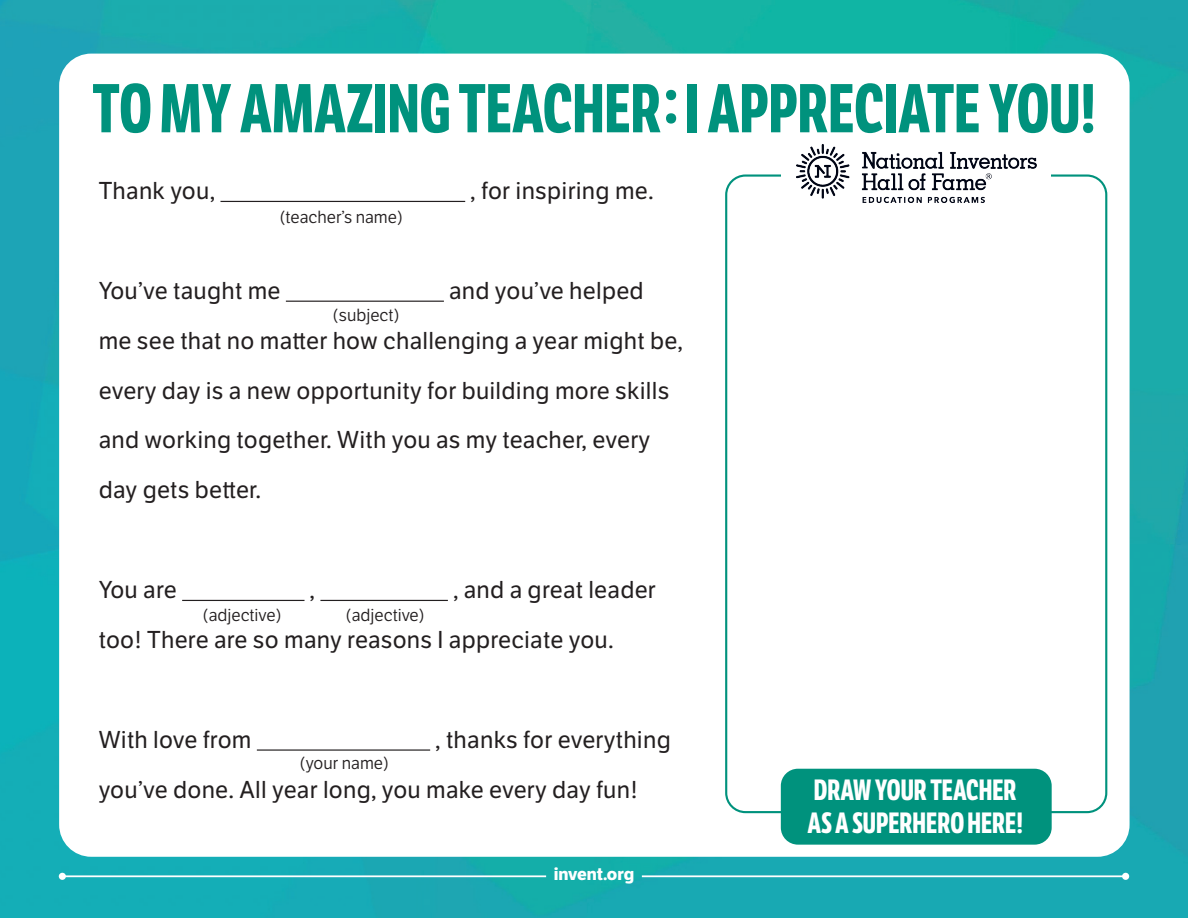
<style>
.page{position:relative;width:1188px;height:918px;background:#fff}
.page>*{position:absolute;margin:0;border:0;box-sizing:border-box;transform-origin:0 0}
.t1{font:700 67.05px "LFT Etica Compressed";color:#00927d}
.t2{font:700 28.5px/32.7px "LFT Etica Compressed";color:#fff}
.t3{font:23.7px/49.8px "LFT Etica";letter-spacing:.01em;color:#231f20}
.t4{font:17.1px "LFT Etica";color:#231f20}
.t5{font:700 17.1px "LFT Etica";color:#fff}
</style>
<div class="page">
<img style="left:0;top:0;width:1188px;height:918px">
<div style="left:59px;top:54px;width:1071px;height:803px;background:#fff;border-radius:32px"></div>
<div style="left:781px;top:769px;width:271px;height:76px;background:#00927d;border-radius:17px"></div>
<img style="left:796px;top:144px;width:240px;height:59px">
<hr style="left:62px;top:875px;width:484px;height:2px;background:#fff">
<div style="left:59px;top:873px;width:7px;height:7px;background:#fff;border-radius:50%"></div>
<hr style="left:642px;top:875px;width:484px;height:2px;background:#fff">
<div style="left:1122px;top:873px;width:7px;height:7px;background:#fff;border-radius:50%"></div>
<hr style="left:221px;top:201px;width:244px;height:1px;background:#231f20">
<hr style="left:286px;top:301px;width:158px;height:1px;background:#231f20">
<hr style="left:182px;top:600px;width:123px;height:1px;background:#231f20">
<hr style="left:320px;top:600px;width:128px;height:1px;background:#231f20">
<hr style="left:257px;top:749px;width:173px;height:2px;background:#231f20">
<h1 class="t1" style="left:93px;top:69px;width:1005px">TO MY AMAZING TEACHER: I APPRECIATE YOU!</h1>
<p class="t3" style="left:99px;top:166px;width:118px">Thank you,</p>
<p class="t3" style="left:470px;top:166px;width:185px">, for inspiring me.</p>
<p class="t4" style="left:280px;top:207px;width:125px">(teacher’s name)</p>
<p class="t3" style="left:99px;top:266px;width:183px">You’ve taught me</p>
<p class="t3" style="left:99px;top:266px;width:586px;text-indent:350px">and you’ve helped<br>me see that no matter how challenging a year might be, every day is a new opportunity for building more skills and working together. With you as my teacher, every day gets better.</p>
<p class="t4" style="left:333px;top:305px;width:68px">(subject)</p>
<p class="t3" style="left:99px;top:565px;width:80px">You are</p>
<p class="t3" style="left:99px;top:565px;width:559px;text-indent:354px">, and a great leader too! There are so many reasons I appreciate you.</p>
<p class="t3" style="left:310px;top:565px;width:7px">,</p>
<p class="t4" style="left:203px;top:605px;width:80px">(adjective)</p>
<p class="t4" style="left:346px;top:605px;width:80px">(adjective)</p>
<p class="t3" style="left:99px;top:715px;width:154px">With love from</p>
<p class="t3" style="left:99px;top:715px;width:574px;text-indent:337px">, thanks for everything you’ve done. All year long, you make every day fun!</p>
<p class="t4" style="left:300px;top:753px;width:90px">(your name)</p>
<p class="t5" style="left:554px;top:864px;width:82px">invent.org</p>
<p class="t2" style="left:807px;top:774px;width:217px">DRAW YOUR TEACHER<br>AS A SUPERHERO HERE!</p>
</div>
